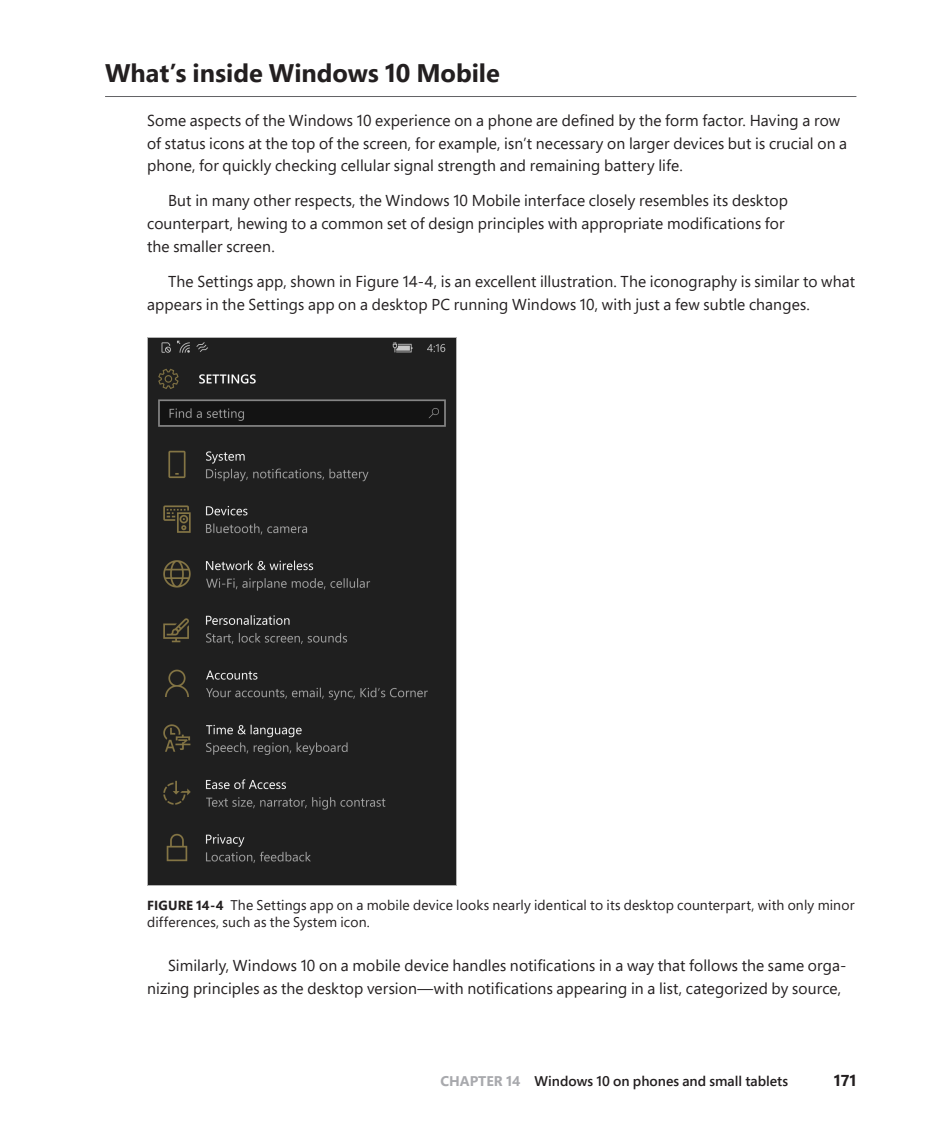
<style>
.page{position:relative;width:930px;height:1134px;background:#fff}
.page>*{position:absolute;margin:0;border:0;box-sizing:border-box;transform-origin:0 0}
.Heading_1{font:700 25.38px "Segoe Pro";color:#231f20}
.Normal__unindented{font:15.75px/22.8px "Segoe Pro";letter-spacing:.005em;color:#231f20}
.t1{font:700 15.75px "Segoe Pro";color:#231f20}
.Num-Caption{font:14px/17.5px "Segoe Pro";letter-spacing:.01em;color:#231f20}
.t2{font:600 14px "Segoe Pro";color:#231f20}
.s1{font-weight:700;font-size:13.12px}
.s2{font-weight:700;color:#a8a9ad}
</style>
<div class="page">
<hr style="left:105px;top:96px;width:751px;height:1px;background:#636366">
<img style="left:147px;top:338px;width:309px;height:547px">
<p class="Heading_1" style="left:105px;top:55px;width:396px">What’s inside Windows 10 Mobile</p>
<p class="Normal__unindented" style="left:147px;top:108px;width:701px">Some aspects of the Windows 10 experience on a phone are defined by the form factor. Having a row of status icons at the top of the screen, for example, isn’t necessary on larger devices but is crucial on a phone, for quickly checking cellular signal strength and remaining battery life.</p>
<p class="Normal__unindented" style="left:147px;top:189px;width:642px;text-indent:21px">But in many other respects, the Windows 10 Mobile interface closely resembles its desktop counterpart, hewing to a common set of design principles with appropriate modifications for the -smaller screen.</p>
<p class="Normal__unindented" style="left:147px;top:269px;width:709px;text-indent:21px">The Settings app, shown in Figure 14-4, is an excellent illustration. The iconography is similar to what appears in the Settings app on a desktop PC running Windows 10, with just a few subtle changes.</p>
<p class="Num-Caption" style="left:147px;top:896px;width:708px"><span class="s1">FIGURE 14-4</span> The Settings app on a mobile device looks nearly identical to its desktop counterpart, with only minor differences, such as the System icon.</p>
<p class="Normal__unindented" style="left:147px;top:954px;width:700px;text-indent:21px">Similarly, Windows 10 on a mobile device handles notifications in a way that follows the same orga&shy;nizing principles as the desktop version—with notifications appearing in a list, categorized by source,</p>
<p class="t2" style="left:440px;top:1072px;width:349px"><span class="s2">CHAPTER 14</span> Windows 10 on phones and small tablets</p>
<p class="t1" style="left:833px;top:1070px;width:24px">171</p>
</div>
